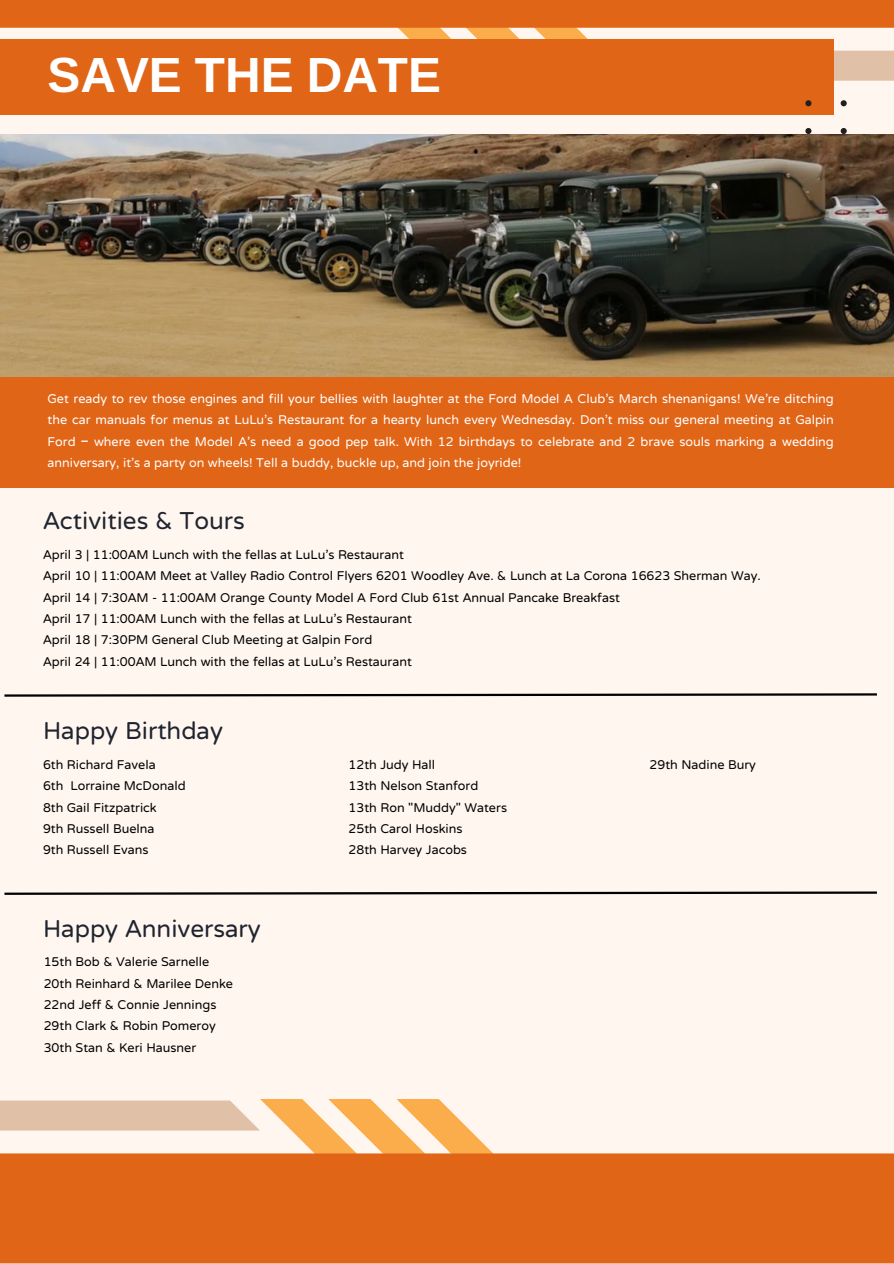
<style>
.page{position:relative;width:894px;height:1264px;background:#fff}
.page>*{position:absolute;margin:0;border:0;box-sizing:border-box;transform-origin:0 0}
.t1{font:49.35px "Ramabhadra";color:#fff}
.t2{font:30.3px "NTR";color:#1f242f}
.t3{font:15.75px/21.3px "NTR";color:#000}
.t4{font:15.75px/21.3px "NTR";color:#fff;text-align:justify}
.s1{font-family:"Noto Sans Gurmukhi"}
</style>
<div class="page">
<div style="left:0;top:0;width:893px;height:1263px;background:#fff6ef"></div>
<svg style="left:0;top:1099px;width:493px;height:54px"></svg>
<div style="left:0;top:1153px;width:893px;height:110px;background:#e16517"></div>
<svg style="left:0;top:0;width:893px;height:82px"></svg>
<div style="left:0;top:39px;width:833px;height:76px;background:#e16517"></div>
<svg style="left:4px;top:693px;width:873px;height:4px"></svg>
<svg style="left:805px;top:94px;width:41px;height:40px"></svg>
<div style="left:0;top:178px;width:893px;height:309px;background:#e16517"></div>
<img style="left:0;top:134px;width:893px;height:242px">
<svg style="left:4px;top:891px;width:873px;height:4px"></svg>
<h1 class="t1" style="left:47px;top:46px;width:395px">SAVE THE DATE</h1>
<p class="t4" style="left:47px;top:387px;width:787px">Get ready to rev those engines and fill your bellies with laughter at the Ford Model A Club's March shenanigans! We're ditching the car manuals for menus at LuLu's Restaurant for a hearty lunch every Wednesday. Don't miss our general meeting at Galpin Ford <span class="s1">–</span> where even the Model A's need a good pep talk. With 12 birthdays to celebrate and 2 brave souls marking a wedding anniversary, it's a party on wheels! Tell a buddy, buckle up, and join the joyride!</p>
<h2 class="t2" style="left:43px;top:501px;width:203px">Activities &amp; Tours</h2>
<p class="t3" style="left:43px;top:542px;width:719px">April 3 | 11:00AM Lunch with the fellas at LuLu’s Restaurant<br>April 10 | 11:00AM Meet at Valley Radio Control Flyers 6201 Woodley Ave. &amp; Lunch at La Corona 16623 Sherman Way.<br>April 14 | 7:30AM - 11:00AM Orange County Model A Ford Club 61st Annual Pancake Breakfast<br>April 17 | 11:00AM Lunch with the fellas at LuLu’s Restaurant<br>April 18 | 7:30PM General Club Meeting at Galpin Ford<br>April 24 | 11:00AM Lunch with the fellas at LuLu’s Restaurant</p>
<h2 class="t2" style="left:43px;top:710px;width:181px">Happy Birthday</h2>
<p class="t3" style="left:43px;top:752px;width:144px">6th Richard Favela<br>6th Lorraine McDonald<br>8th Gail Fitzpatrick<br>9th Russell Buelna<br>9th Russell Evans</p>
<h2 class="t2" style="left:43px;top:908px;width:219px">Happy Anniversary</h2>
<p class="t3" style="left:44px;top:950px;width:191px">15th Bob &amp; Valerie Sarnelle<br>20th Reinhard &amp; Marilee Denke<br>22nd Jeff &amp; Connie Jennings<br>29th Clark &amp; Robin Pomeroy<br>30th Stan &amp; Keri Hausner</p>
<p class="t3" style="left:348px;top:752px;width:160px">12th Judy Hall<br>13th Nelson Stanford<br>13th Ron "Muddy" Waters<br>25th Carol Hoskins<br>28th Harvey Jacobs</p>
<p class="t3" style="left:649px;top:752px;width:108px">29th Nadine Bury</p>
</div>
